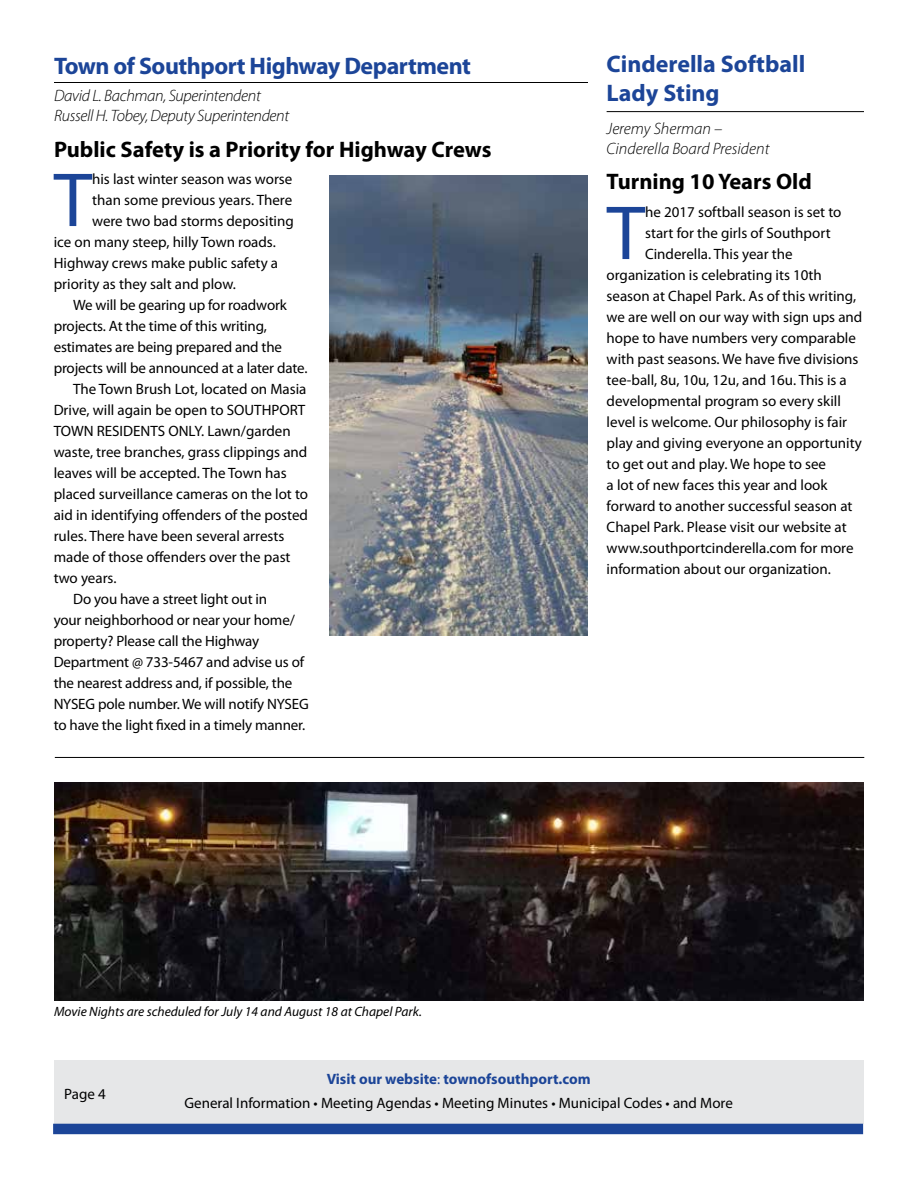
<style>
.page{position:relative;width:918px;height:1188px;background:#fff}
.page>*{position:absolute;margin:0;border:0;box-sizing:border-box;transform-origin:0 0}
.t1{font:77.25px "Myriad Pro";color:#1c4598}
.t2{font:700 24px/28.8px "Myriad Pro";letter-spacing:-.01em;color:#1c4598}
.t3{font:700 22.5px "Myriad Pro";color:#000}
.t4{font:italic 300 16.5px/19.8px "Myriad Pro";letter-spacing:-.02em;color:#000}
.t5{font:italic 300 16.5px/19.8px "Myriad Pro";color:#000}
.t6{font:15px/24px "Myriad Pro";color:#000;text-align:center}
.t7{font:italic 13.5px "Myriad Pro";color:#000}
.s1{font-weight:700;color:#1c4598}
.s2{color:#1c4598}
</style>
<div class="page">
<div style="left:54px;top:1061px;width:810px;height:63px;background:#e6e7e8"></div>
<div style="left:53px;top:1124px;width:810px;height:10px;background:#1c4598"></div>
<hr style="left:54px;top:82px;width:534px;height:1px;background:#000">
<img style="left:330px;top:176px;width:258px;height:459px">
<hr style="left:55px;top:757px;width:809px;height:1px;background:#000">
<hr style="left:607px;top:111px;width:257px;height:1px;background:#000">
<img style="left:54px;top:783px;width:809px;height:218px">
<h2 class="t2" style="left:54px;top:51px;width:418px">Town of Southport Highway Department</h2>
<p class="t4" style="left:54px;top:85px;width:237px">David L. Bachman, Superintendent<br>Russell H. Tobey, Deputy Superintendent</p>
<h3 class="t3" style="left:54px;top:135px;width:439px">Public Safety is a Priority for Highway Crews</h3>
<h1 class="t1" style="left:54px;top:153px;width:40px">T</h1>
<p class="t6" style="left:92px;top:167px;width:202px">his last winter season was worse</p>
<p class="t6" style="left:92px;top:188px;width:202px">than some previous years. There</p>
<p class="t6" style="left:92px;top:209px;width:203px">were two bad storms depositing</p>
<p class="t6" style="left:54px;top:230px;width:224px">ice on many steep, hilly Town roads.</p>
<p class="t6" style="left:54px;top:251px;width:226px">Highway crews make public safety a</p>
<p class="t6" style="left:54px;top:272px;width:184px">priority as they salt and plow.</p>
<p class="t6" style="left:73px;top:293px;width:215px">We will be gearing up for roadwork</p>
<p class="t6" style="left:54px;top:314px;width:215px">projects. At the time of this writing,</p>
<p class="t6" style="left:54px;top:335px;width:230px">estimates are being prepared and the</p>
<p class="t6" style="left:54px;top:356px;width:255px">projects will be announced at a later date.</p>
<p class="t6" style="left:73px;top:377px;width:235px">The Town Brush Lot, located on Masia</p>
<p class="t6" style="left:54px;top:398px;width:253px">Drive, will again be open to SOUTHPORT</p>
<p class="t6" style="left:54px;top:419px;width:239px">TOWN RESIDENTS ONLY. Lawn/garden</p>
<p class="t6" style="left:54px;top:440px;width:255px">waste, tree branches, grass clippings and</p>
<p class="t6" style="left:54px;top:461px;width:235px">leaves will be accepted. The Town has</p>
<p class="t6" style="left:54px;top:482px;width:256px">placed surveillance cameras on the lot to</p>
<p class="t6" style="left:54px;top:503px;width:256px">aid in identifying offenders of the posted</p>
<p class="t6" style="left:54px;top:524px;width:232px">rules. There have been several arrests</p>
<p class="t6" style="left:54px;top:545px;width:238px">made of those offenders over the past</p>
<p class="t6" style="left:54px;top:566px;width:64px">two years.</p>
<p class="t6" style="left:73px;top:587px;width:196px">Do you have a street light out in</p>
<p class="t6" style="left:54px;top:608px;width:243px">your neighborhood or near your home/</p>
<p class="t6" style="left:54px;top:629px;width:207px">property? Please call the Highway</p>
<p class="t6" style="left:54px;top:650px;width:252px">Department @ 733-5467 and advise us of</p>
<p class="t6" style="left:54px;top:671px;width:240px">the nearest address and, if possible, the</p>
<p class="t6" style="left:54px;top:692px;width:257px">NYSEG pole number. We will notify NYSEG</p>
<p class="t6" style="left:54px;top:713px;width:253px">to have the light fixed in a timely manner.</p>
<p class="t7" style="left:54px;top:1003px;width:370px">Movie Nights are scheduled for July 14 and August 18 at Chapel Park.</p>
<h2 class="t2" style="left:607px;top:49px;width:200px">Cinderella Softball<br>Lady Sting</h2>
<p class="t5" style="left:607px;top:119px;width:164px">Jeremy Sherman –<br>Cinderella Board President</p>
<h3 class="t3" style="left:607px;top:167px;width:207px">Turning 10 Years Old</h3>
<h1 class="t1" style="left:607px;top:186px;width:40px">T</h1>
<p class="t6" style="left:645px;top:200px;width:198px">he 2017 softball season is set to</p>
<p class="t6" style="left:645px;top:221px;width:187px">start for the girls of Southport</p>
<p class="t6" style="left:645px;top:242px;width:149px">Cinderella. This year the</p>
<p class="t6" style="left:607px;top:263px;width:217px">organization is celebrating its 10th</p>
<p class="t6" style="left:607px;top:284px;width:251px">season at Chapel Park. As of this writing,</p>
<p class="t6" style="left:607px;top:305px;width:257px">we are well on our way with sign ups and</p>
<p class="t6" style="left:607px;top:326px;width:251px">hope to have numbers very comparable</p>
<p class="t6" style="left:607px;top:347px;width:253px">with past seasons. We have five divisions</p>
<p class="t6" style="left:607px;top:368px;width:242px">tee-ball, 8u, 10u, 12u, and 16u. This is a</p>
<p class="t6" style="left:607px;top:389px;width:236px">developmental program so every skill</p>
<p class="t6" style="left:607px;top:410px;width:242px">level is welcome. Our philosophy is fair</p>
<p class="t6" style="left:607px;top:431px;width:257px">play and giving everyone an opportunity</p>
<p class="t6" style="left:607px;top:452px;width:221px">to get out and play. We hope to see</p>
<p class="t6" style="left:607px;top:473px;width:222px">a lot of new faces this year and look</p>
<p class="t6" style="left:607px;top:494px;width:247px">forward to another successful season at</p>
<p class="t6" style="left:607px;top:515px;width:242px">Chapel Park. Please visit our website at</p>
<p class="t6" style="left:607px;top:536px;width:248px">www.southportcinderella.com for more</p>
<p class="t6" style="left:607px;top:557px;width:226px">information about our organization.</p>
<p class="t6" style="left:64px;top:1081px;width:43px">Page 4</p>
<p class="t6" style="left:184px;top:1067px;width:550px"><span class="s1">Visit our website</span><span class="s2">:</span> <span class="s1">townofsouthport.com<br></span>General Information • Meeting Agendas • Meeting Minutes • Municipal Codes • and More</p>
</div>
